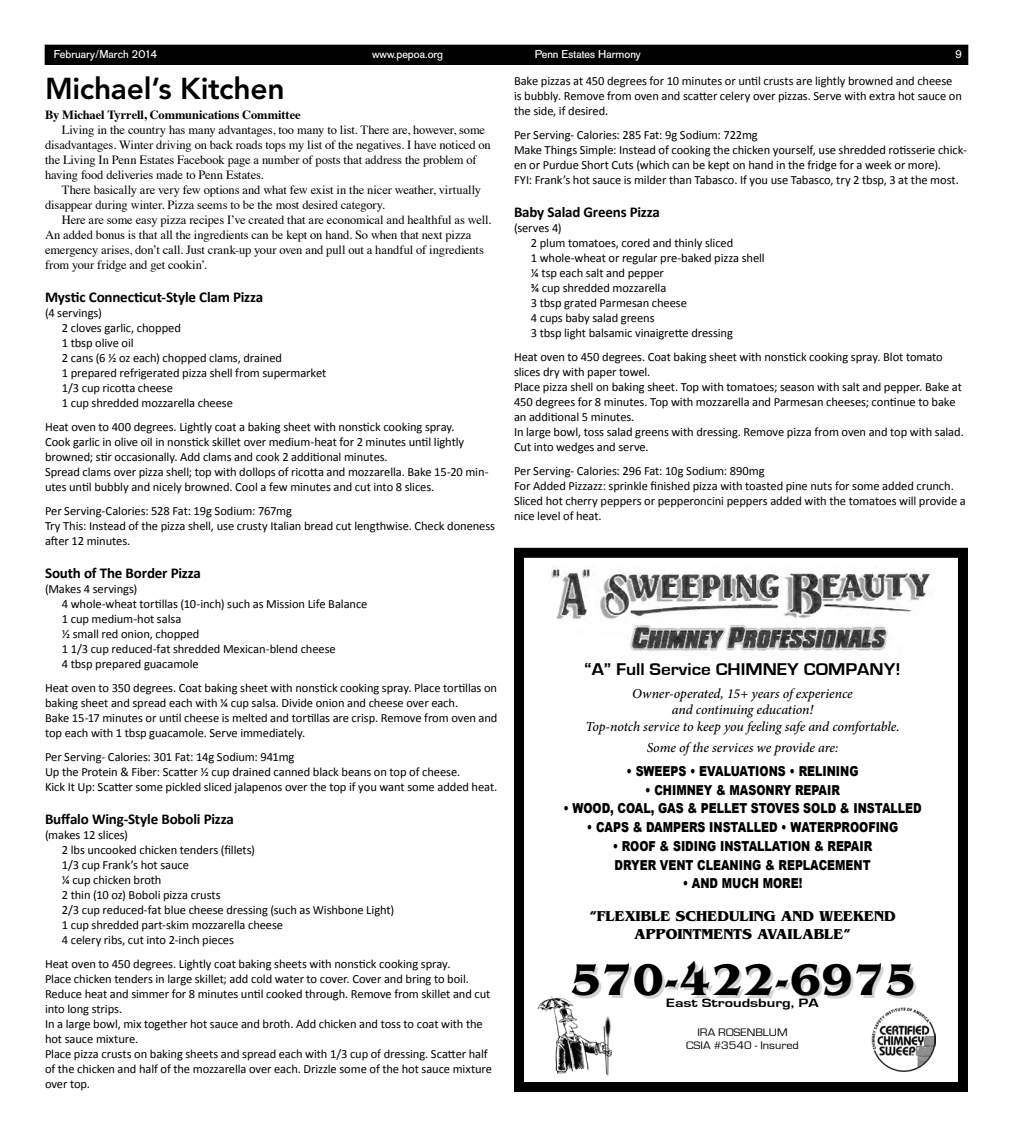
<style>
.page{position:relative;width:1013px;height:1137px;background:#fff}
.page>*{position:absolute;margin:0;border:0;box-sizing:border-box;transform-origin:0 0}
.t1{font:700 46.25px "Benguiat";color:#000}
.t2{font:800 30px "Avenir";letter-spacing:-.01em;color:#000}
.t3{font:700 17.5px "Eurostile";color:#000;scale:1.1 1}
.t4{font:700 15px "Calibri";letter-spacing:-.01em;color:#000}
.t5{font:700 15px/18px "Benguiat";color:#000;text-align:center}
.t6{font:900 13.75px/18.8px "Arial";color:#000;scale:.8 1}
.t7{font:italic 500 13.75px/16.5px "Minion Pro";letter-spacing:-.005em;color:#000;text-align:center}
.t8{font:12.5px/15px "Calibri";letter-spacing:-.005em;color:#000}
.t9{font:12.5px/15px "Times";letter-spacing:-.01em;color:#000}
.t10{font:700 12.5px "Times";letter-spacing:-.01em;color:#000}
.t11{font:700 12.5px "Eurostile";color:#000;scale:1.3 1}
.t12{font:11.25px "AG Old Face";color:#fff}
.t13{font:11.25px/13.5px "Eurostile";color:#000;text-align:center;scale:1.1 1}
</style>
<div class="page">
<div style="left:45px;top:45px;width:922px;height:19px;background:#000"></div>
<div style="left:45px;top:45px;width:923px;height:20px;border:1px solid #000"></div>
<img style="left:537px;top:996px;width:75px;height:79px">
<div style="left:514px;top:548px;width:454px;height:544px;border:10px solid #000"></div>
<img style="left:871px;top:1008px;width:65px;height:63px">
<img style="left:551px;top:569px;width:379px;height:82px">
<p class="t12" style="left:54px;top:47px;width:105px">February/March 2014</p>
<p class="t12" style="left:372px;top:47px;width:73px">www.pepoa.org</p>
<p class="t12" style="left:534px;top:47px;width:108px">Penn Estates Harmony</p>
<p class="t12" style="left:955px;top:48px;width:9px">9</p>
<h2 class="t2" style="left:45px;top:71px;width:241px">Michael’s Kitchen</h2>
<p class="t10" style="left:45px;top:103px;width:257px">By Michael Tyrrell, Communications Committee</p>
<p class="t9" style="left:45px;top:122px;width:447px;text-indent:17px">Living in the country has many advantages, too many to list. There are, however, some disadvantages. Winter driving on back roads tops my list of the negatives. I have noticed on the Living In Penn Estates Facebook page a number of posts that address the problem of having food deliveries made to Penn Estates.</p>
<p class="t9" style="left:45px;top:182px;width:437px;text-indent:17px">There basically are very few options and what few exist in the nicer weather, virtually disappear during winter. Pizza seems to be the most desired category.</p>
<p class="t9" style="left:45px;top:212px;width:448px;text-indent:17px">Here are some easy pizza recipes I’ve created that are economical and healthful as well.<br>An added bonus is that all the ingredients can be kept on hand. So when that next pizza emergency arises, don’t call. Just crank-up your oven and pull out a handful of ingredients from your fridge and get cookin’.</p>
<p class="t4" style="left:45px;top:288px;width:220px">Mystic Connecticut-Style Clam Pizza</p>
<p class="t8" style="left:62px;top:305px;width:266px;text-indent:-17px">(4 servings)<br>2 cloves garlic, chopped<br>1 tbsp olive oil<br>2 cans (6 ½ oz each) chopped clams, drained<br>1 prepared refrigerated pizza shell from supermarket<br>1/3 cup ricotta cheese<br>1 cup shredded mozzarella cheese</p>
<p class="t8" style="left:45px;top:419px;width:445px">Heat oven to 400 degrees. Lightly coat a baking sheet with nonstick cooking spray.<br>Cook garlic in olive oil in nonstick skillet over medium-heat for 2 minutes until lightly browned; stir occasionally. Add clams and cook 2 additional minutes.<br>Spread clams over pizza shell; top with dollops of ricotta and mozzarella. Bake 15-20 min&shy;utes until bubbly and nicely browned. Cool a few minutes and cut into 8 slices.</p>
<p class="t8" style="left:45px;top:503px;width:451px">Per Serving-Calories: 528 Fat: 19g Sodium: 767mg<br>Try This: Instead of the pizza shell, use crusty Italian bread cut lengthwise. Check doneness after 12 minutes.</p>
<p class="t4" style="left:45px;top:564px;width:157px">South of The Border Pizza</p>
<p class="t8" style="left:62px;top:581px;width:307px;text-indent:-17px">(Makes 4 servings)<br>4 whole-wheat tortillas (10-inch) such as Mission Life Balance 1 cup medium-hot salsa<br>½ small red onion, chopped<br>1 1/3 cup reduced-fat shredded Mexican-blend cheese<br>4 tbsp prepared guacamole</p>
<p class="t8" style="left:45px;top:680px;width:454px">Heat oven to 350 degrees. Coat baking sheet with nonstick cooking spray. Place tortillas on baking sheet and spread each with ¼ cup salsa. Divide onion and cheese over each.<br>Bake 15-17 minutes or until cheese is melted and tortillas are crisp. Remove from oven and top each with 1 tbsp guacamole. Serve immediately.</p>
<p class="t8" style="left:45px;top:749px;width:454px">Per Serving- Calories: 301 Fat: 14g Sodium: 941mg<br>Up the Protein &amp; Fiber: Scatter ½ cup drained canned black beans on top of cheese.<br>Kick It Up: Scatter some pickled sliced jalapenos over the top if you want some added heat.</p>
<p class="t4" style="left:45px;top:810px;width:190px">Buffalo Wing-Style Boboli Pizza</p>
<p class="t8" style="left:62px;top:827px;width:334px;text-indent:-17px">(makes 12 slices)<br>2 lbs uncooked chicken tenders (fillets)<br>1/3 cup Frank’s hot sauce<br>¼ cup chicken broth<br>2 thin (10 oz) Boboli pizza crusts<br>2/3 cup reduced-fat blue cheese dressing (such as Wishbone Light)<br>1 cup shredded part-skim mozzarella cheese<br>4 celery ribs, cut into 2-inch pieces</p>
<p class="t8" style="left:45px;top:956px;width:448px">Heat oven to 450 degrees. Lightly coat baking sheets with nonstick cooking spray.<br>Place chicken tenders in large skillet; add cold water to cover. Cover and bring to boil.<br>Reduce heat and simmer for 8 minutes until cooked through. Remove from skillet and cut into long strips.<br>In a large bowl, mix together hot sauce and broth. Add chicken and toss to coat with the hot sauce mixture.<br>Place pizza crusts on baking sheets and spread each with 1/3 cup of dressing. Scatter half of the chicken and half of the mozzarella over each. Drizzle some of the hot sauce mixture over top.</p>
<p class="t8" style="left:514px;top:73px;width:449px">Bake pizzas at 450 degrees for 10 minutes or until crusts are lightly browned and cheese is bubbly. Remove from oven and scatter celery over pizzas. Serve with extra hot sauce on the side, if desired.</p>
<p class="t8" style="left:514px;top:127px;width:454px">Per Serving- Calories: 285 Fat: 9g Sodium: 722mg<br>Make Things Simple: Instead of cooking the chicken yourself, use shredded rotisserie chick&shy;en or Purdue Short Cuts (which can be kept on hand in the fridge for a week or more).<br>FYI: Frank’s hot sauce is milder than Tabasco. If you use Tabasco, try 2 tbsp, 3 at the most.</p>
<p class="t4" style="left:514px;top:203px;width:147px">Baby Salad Greens Pizza</p>
<p class="t8" style="left:531px;top:220px;width:235px;text-indent:-17px">(serves 4)<br>2 plum tomatoes, cored and thinly sliced<br>1 whole-wheat or regular pre-baked pizza shell ¼ tsp each salt and pepper<br>¾ cup shredded mozzarella<br>3 tbsp grated Parmesan cheese<br>4 cups baby salad greens<br>3 tbsp light balsamic vinaigrette dressing</p>
<p class="t8" style="left:514px;top:349px;width:451px">Heat oven to 450 degrees. Coat baking sheet with nonstick cooking spray. Blot tomato slices dry with paper towel.<br>Place pizza shell on baking sheet. Top with tomatoes; season with salt and pepper. Bake at 450 degrees for 8 minutes. Top with mozzarella and Parmesan cheeses; continue to bake an additional 5 minutes.<br>In large bowl, toss salad greens with dressing. Remove pizza from oven and top with salad.<br>Cut into wedges and serve.</p>
<p class="t8" style="left:514px;top:463px;width:453px">Per Serving- Calories: 296 Fat: 10g Sodium: 890mg<br>For Added Pizzazz: sprinkle finished pizza with toasted pine nuts for some added crunch.<br>Sliced hot cherry peppers or pepperoncini peppers added with the tomatoes will provide a nice level of heat.</p>
<h3 class="t3" style="left:584px;top:660px;width:289px">“A” Full Service CHIMNEY COMPANY!</h3>
<p class="t7" style="left:585px;top:685px;width:316px">Owner-operated, 15+ years of experience<br>and continuing education!<br>Top-notch service to keep you feeling safe and comfortable.</p>
<p class="t7" style="left:646px;top:739px;width:193px">Some of the services we provide are:</p>
<p class="t6" style="left:626px;top:761px;width:291px">• SWEEPS • EVALUATIONS • RELINING</p>
<p class="t6" style="left:645px;top:780px;width:245px">• CHIMNEY &amp; MASONRY REPAIR</p>
<p class="t6" style="left:563px;top:799px;width:449px">• WOOD, COAL, GAS &amp; PELLET STOVES SOLD &amp; INSTALLED</p>
<p class="t6" style="left:587px;top:817px;width:391px">• CAPS &amp; DAMPERS INSTALLED • WATERPROOFING</p>
<p class="t6" style="left:612px;top:836px;width:326px">• ROOF &amp; SIDING INSTALLATION &amp; REPAIR<br>DRYER VENT CLEANING &amp; REPLACEMENT</p>
<p class="t6" style="left:682px;top:874px;width:151px">• AND MUCH MORE!</p>
<p class="t5" style="left:589px;top:907px;width:308px">“FLEXIBLE SCHEDULING AND WEEKEND<br>APPOINTMENTS AVAILABLE”</p>
<h1 class="t1" style="left:569px;top:952px;width:347px">570-422-6975</h1>
<p class="t11" style="left:666px;top:996px;width:119px">East Stroudsburg, PA</p>
<p class="t13" style="left:686px;top:1026px;width:104px">IRA ROSENBLUM<br>CSIA #3540 - Insured</p>
</div>
